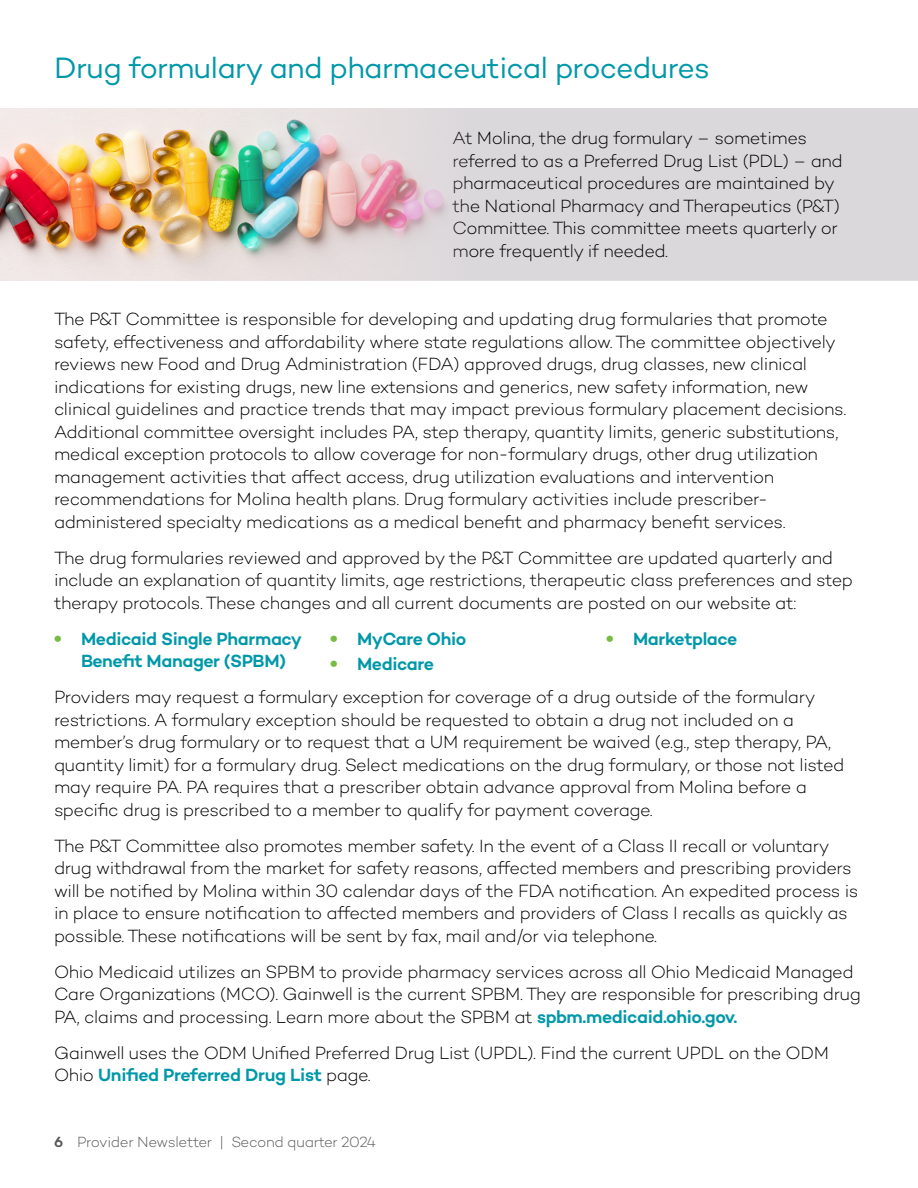
<style>
.page{position:relative;width:918px;height:1188px;background:#fff}
.page>*{position:absolute;margin:0;border:0;box-sizing:border-box;transform-origin:0 0}
.t1{font:30px "Campton";letter-spacing:-.025em;color:#0098a9}
.t2{font:300 18px/22.5px "Campton";letter-spacing:-.025em;color:#000}
.t3{font:600 18px/22.5px "Campton";letter-spacing:-.025em;color:#0098a9}
.t4{font:300 15px "Campton";letter-spacing:-.03em;color:#58595b}
.s1{font-weight:700;font-size:21px;color:#76bc43}
.s2{font-weight:600;color:#0098a9}
.s3{font-weight:600}
</style>
<div class="page">
<div style="left:470px;top:108px;width:448px;height:173px;background:#dbd8dc"></div>
<img style="left:0;top:108px;width:470px;height:173px">
<h2 class="t1" style="left:54px;top:49px;width:657px">Drug formulary and pharmaceutical procedures</h2>
<p class="t2" style="left:453px;top:126px;width:392px">At Molina, the drug formulary – sometimes referred to as a Preferred Drug List (PDL) – and pharmaceutical procedures are maintained by the National Pharmacy and Therapeutics (P&amp;T)<br>Committee. This committee meets quarterly or more frequently if needed.</p>
<p class="t2" style="left:54px;top:308px;width:794px">The P&amp;T Committee is responsible for developing and updating drug formularies that promote safety, effectiveness and affordability where state regulations allow. The committee objectively reviews new Food and Drug Administration (FDA) approved drugs, drug classes, new clinical indications for existing drugs, new line extensions and generics, new safety information, new clinical guidelines and practice trends that may impact previous formulary placement decisions.<br>Additional committee oversight includes PA, step therapy, quantity limits, generic substitutions, medical exception protocols to allow coverage for non-formulary drugs, other drug utilization management activities that affect access, drug utilization evaluations and intervention recommendations for Molina health plans. Drug formulary activities include prescriber&shy;administered specialty medications as a medical benefit and pharmacy benefit services.</p>
<p class="t2" style="left:54px;top:546px;width:801px">The drug formularies reviewed and approved by the P&amp;T Committee are updated quarterly and include an explanation of quantity limits, age restrictions, therapeutic class preferences and step therapy protocols. These changes and all current documents are posted on our website at:</p>
<p class="t3" style="left:81px;top:627px;width:222px;text-indent:-27px"><span class="s1">•</span> Medicaid Single Pharmacy<br>Benefit Manager (SPBM)</p>
<p class="t3" style="left:330px;top:627px;width:138px"><span class="s1">•</span> MyCare Ohio</p>
<p class="t3" style="left:606px;top:627px;width:133px"><span class="s1">•</span> Marketplace</p>
<p class="t3" style="left:330px;top:652px;width:106px"><span class="s1">•</span> Medicare</p>
<p class="t2" style="left:54px;top:686px;width:792px">Providers may request a formulary exception for coverage of a drug outside of the formulary restrictions. A formulary exception should be requested to obtain a drug not included on a member’s drug formulary or to request that a UM requirement be waived (e.g., step therapy, PA, quantity limit) for a formulary drug. Select medications on the drug formulary, or those not listed may require PA. PA requires that a prescriber obtain advance approval from Molina before a specific drug is prescribed to a member to qualify for payment coverage.</p>
<p class="t2" style="left:54px;top:834px;width:806px">The P&amp;T Committee also promotes member safety. In the event of a Class II recall or voluntary drug withdrawal from the market for safety reasons, affected members and prescribing providers will be notified by Molina within 30 calendar days of the FDA notification. An expedited process is in place to ensure notification to affected members and providers of Class I recalls as quickly as possible. These notifications will be sent by fax, mail and/or via telephone.</p>
<p class="t2" style="left:54px;top:960px;width:808px">Ohio Medicaid utilizes an SPBM to provide pharmacy services across all Ohio Medicaid Managed<br>Care Organizations (MCO). Gainwell is the current SPBM. They are responsible for prescribing drug<br>PA, claims and processing. Learn more about the SPBM at <span class="s2">spbm.medicaid.ohio.gov.</span></p>
<p class="t2" style="left:54px;top:1041px;width:777px">Gainwell uses the ODM Unified Preferred Drug List (UPDL). Find the current UPDL on the ODM<br>Ohio <span class="s2">Unified Preferred Drug List</span> page.</p>
<p class="t4" style="left:54px;top:1132px;width:324px"><span class="s3">6</span> Provider Newsletter | Second quarter 2024</p>
</div>
